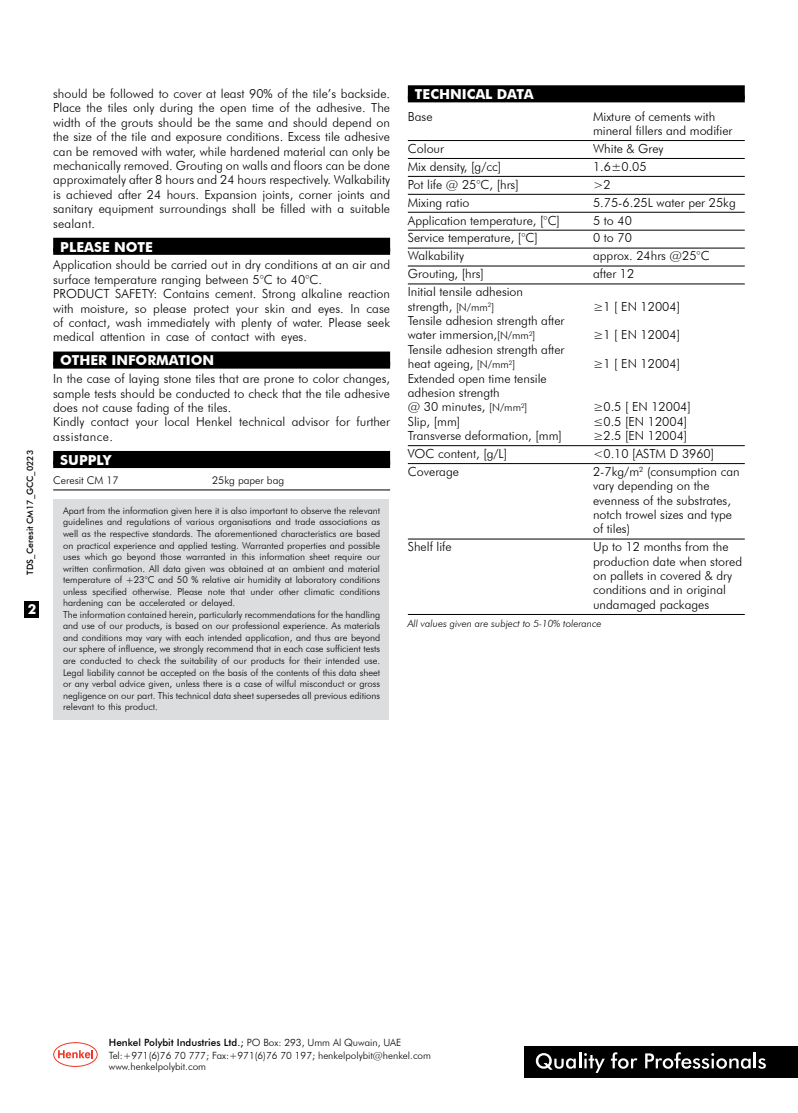
<style>
.page{position:relative;width:798px;height:1113px;background:#fff}
.page>*{position:absolute;margin:0;border:0;box-sizing:border-box;transform-origin:0 0}
.t1{font:700 13.75px "Futura BT";color:#fff}
.t2{font:300 12.5px/14.4px "Futura BT";color:#000}
.t3{font:300 10.62px "Futura BT";color:#000}
.t4{font:300 10px/12.9px "Futura BT";color:#000}
.t5{font:italic 300 10px "Futura BT";color:#000}
.t6{font:300 9.5px/11.5px "Futura BT";color:#000}
.t7{font:500 8.75px "Futura BT";color:#000}
.s1{font-size:10.62px}
.s2{font-weight:500}
</style>
<div class="page">
<div style="left:25px;top:601px;width:14px;height:16px;background:#000"></div>
<div style="left:524px;top:1046px;width:273px;height:31px;background:#000"></div>
<svg style="left:535px;top:1053px;width:40px;height:16px"></svg>
<hr style="left:578px;top:1052px;width:3px;height:16px;background:#fff">
<svg style="left:584px;top:1053px;width:20px;height:20px"></svg>
<svg style="left:610px;top:1052px;width:27px;height:16px"></svg>
<svg style="left:645px;top:1052px;width:120px;height:16px"></svg>
<svg style="left:53px;top:1042px;width:45px;height:25px"></svg>
<div style="left:53px;top:238px;width:337px;height:13px;background:#000"></div>
<div style="left:53px;top:248px;width:337px;height:7px;background:#000"></div>
<div style="left:53px;top:351px;width:337px;height:14px;background:#000"></div>
<div style="left:53px;top:362px;width:337px;height:7px;background:#000"></div>
<div style="left:53px;top:451px;width:337px;height:14px;background:#000"></div>
<div style="left:53px;top:461px;width:337px;height:7px;background:#000"></div>
<hr style="left:53px;top:489px;width:337px;height:1px;background:#000">
<div style="left:407px;top:85px;width:337px;height:14px;background:#000"></div>
<div style="left:407px;top:95px;width:337px;height:7px;background:#000"></div>
<hr style="left:407px;top:140px;width:337px;height:1px;background:#000">
<hr style="left:407px;top:158px;width:337px;height:1px;background:#000">
<hr style="left:407px;top:176px;width:337px;height:1px;background:#000">
<hr style="left:407px;top:194px;width:337px;height:1px;background:#000">
<hr style="left:407px;top:212px;width:337px;height:1px;background:#000">
<hr style="left:407px;top:230px;width:337px;height:1px;background:#000">
<hr style="left:407px;top:248px;width:337px;height:1px;background:#000">
<hr style="left:407px;top:266px;width:337px;height:1px;background:#000">
<hr style="left:407px;top:284px;width:337px;height:1px;background:#000">
<hr style="left:407px;top:445px;width:337px;height:1px;background:#000">
<hr style="left:407px;top:463px;width:337px;height:1px;background:#000">
<hr style="left:407px;top:539px;width:337px;height:1px;background:#000">
<hr style="left:407px;top:614px;width:337px;height:1px;background:#000">
<div style="left:53px;top:499px;width:336px;height:221px;background:#dcddde"></div>
<p class="t7" style="left:25px;top:574px;width:126px;rotate:-90deg">TDS_Ceresit CM17_GCC_0223</p>
<p class="t1" style="left:28px;top:601px;width:10px">2</p>
<p class="t2" style="left:53px;top:86px;width:338px;text-align:justify">should be followed to cover at least 90% of the tile’s backside.<br>Place the tiles only during the open time of the adhesive. The width of the grouts should be the same and should depend on the size of the tile and exposure conditions. Excess tile adhesive can be removed with water, while hardened material can only be mechanically removed. Grouting on walls and floors can be done approximately after 8 hours and 24 hours respectively. Walkability is achieved after 24 hours. Expansion joints, corner joints and sanitary equipment surroundings shall be filled with a suitable sealant.</p>
<p class="t1" style="left:60px;top:238px;width:65px">PLEASE NOT</p>
<p class="t1" style="left:145px;top:238px;width:9px">E</p>
<p class="t2" style="left:53px;top:258px;width:338px">Application should be carried out in dry conditions at an air and surface temperature ranging between 5°C to 40°C.<br>PRODUCT SAFETY: Contains cement. Strong alkaline reaction with moisture, so please protect your skin and eyes. In case of contact, wash immediately with plenty of water. Please seek medical attention in case of contact with eyes.</p>
<p class="t1" style="left:60px;top:352px;width:143px">OTHER INFORMATION</p>
<p class="t2" style="left:53px;top:371px;width:338px">In the case of laying stone tiles that are prone to color changes, sample tests should be conducted to check that the tile adhesive does not cause fading of the tiles.<br>Kindly contact your local Henkel technical advisor for further assistance.</p>
<p class="t1" style="left:60px;top:451px;width:18px">Suppl</p>
<p class="t1" style="left:103px;top:451px;width:10px">y</p>
<p class="t3" style="left:53px;top:474px;width:67px">Ceresit CM 17</p>
<p class="t3" style="left:212px;top:474px;width:74px">25kg paper bag</p>
<p class="t6" style="left:63px;top:504px;width:318px">Apart from the information given here it is also important to observe the relevant guidelines and regulations of various organisations and trade associations as well as the respective standards. The aforementioned characteristics are based on practical experience and applied testing. Warranted properties and possible uses which go beyond those warranted in this information sheet require our written confirmation. All data given was obtained at an ambient and material temperature of +23°C and 50 % relative air humidity at laboratory conditions unless specified otherwise. Please note that under other climatic conditions hardening can be accelerated or delayed.<br>The information contained herein, particularly recommendations for the handling and use of our products, is based on our professional experience. As materials and conditions may vary with each intended application, and thus are beyond our sphere of influence, we strongly recommend that in each case sufficient tests are conducted to check the suitability of our products for their intended use.<br>Legal liability cannot be accepted on the basis of the contents of this data sheet or any verbal advice given, unless there is a case of wilful misconduct or gross negligence on our part. This technical data sheet supersedes all previous editions relevant to this product.</p>
<p class="t1" style="left:415px;top:86px;width:92px">TECHNICAL DATA</p>
<p class="t2" style="left:407px;top:109px;width:26px">Base</p>
<p class="t2" style="left:592px;top:109px;width:141px">Mixture of cements with mineral fillers and modifier</p>
<p class="t2" style="left:407px;top:141px;width:38px">Colour</p>
<p class="t2" style="left:592px;top:141px;width:72px">White &amp; Grey</p>
<p class="t2" style="left:407px;top:159px;width:95px">Mix density, [g/cc]</p>
<p class="t2" style="left:592px;top:159px;width:55px">1.6±0.05</p>
<p class="t2" style="left:407px;top:177px;width:112px">Pot life @ 25°C, [hrs]</p>
<p class="t2" style="left:592px;top:177px;width:19px">&gt;2</p>
<p class="t2" style="left:407px;top:195px;width:63px">Mixing ratio</p>
<p class="t2" style="left:592px;top:195px;width:144px">5.75-6.25L water per 25kg</p>
<p class="t2" style="left:407px;top:213px;width:154px">Application temperature, [°C]</p>
<p class="t2" style="left:592px;top:213px;width:40px">5 to 40</p>
<p class="t2" style="left:407px;top:231px;width:131px">Service temperature, [°C]</p>
<p class="t2" style="left:592px;top:231px;width:40px">0 to 70</p>
<p class="t2" style="left:407px;top:249px;width:58px">Walkability</p>
<p class="t2" style="left:592px;top:249px;width:118px">approx. 24hrs @25°C</p>
<p class="t2" style="left:407px;top:266px;width:77px">Grouting, [hrs]</p>
<p class="t2" style="left:592px;top:266px;width:43px">after 12</p>
<p class="t2" style="left:407px;top:284px;width:117px">Initial tensile adhesion strength, <span class="s1">[N/mm</span><sup>2</sup><span class="s1">]</span></p>
<p class="t2" style="left:592px;top:299px;width:88px">≥1 [ EN 12004]</p>
<p class="t2" style="left:407px;top:313px;width:158px">Tensile adhesion strength after water immersion,<span class="s1">[N/mm</span><sup>2</sup><span class="s1">]</span></p>
<p class="t2" style="left:407px;top:342px;width:158px">Tensile adhesion strength after heat ageing, <span class="s1">[N/mm</span><sup>2</sup><span class="s1">]</span></p>
<p class="t2" style="left:407px;top:371px;width:140px">Extended open time tensile adhesion strength<br>@ 30 minutes, <span class="s1">[N/mm</span><sup>2</sup><span class="s1">]</span></p>
<p class="t2" style="left:592px;top:328px;width:88px">≥1 [ EN 12004]</p>
<p class="t2" style="left:592px;top:356px;width:88px">≥1 [ EN 12004]</p>
<p class="t2" style="left:592px;top:399px;width:99px">≥0.5 [ EN 12004]</p>
<p class="t2" style="left:407px;top:414px;width:54px">Slip, [mm]</p>
<p class="t2" style="left:592px;top:414px;width:96px">≤0.5 [EN 12004]</p>
<p class="t2" style="left:407px;top:428px;width:155px">Transverse deformation, [mm]</p>
<p class="t2" style="left:592px;top:428px;width:96px">≥2.5 [EN 12004]</p>
<p class="t2" style="left:407px;top:446px;width:101px">VOC content, [g/L]</p>
<p class="t2" style="left:592px;top:446px;width:123px">&lt;0.10 [ASTM D 3960]</p>
<p class="t2" style="left:407px;top:464px;width:53px">Coverage</p>
<p class="t2" style="left:592px;top:464px;width:148px">2-7kg/m<sup>2</sup> (consumption can vary depending on the evenness of the substrates, notch trowel sizes and type of tiles)</p>
<p class="t2" style="left:407px;top:539px;width:45px">Shelf life</p>
<p class="t2" style="left:592px;top:539px;width:150px">Up to 12 months from the production date when stored on pallets in covered &amp; dry conditions and in original undamaged packages</p>
<p class="t5" style="left:407px;top:617px;width:195px">All values given are subject to 5-10% tolerance</p>
<p class="t4" style="left:109px;top:1036px;width:323px"><span class="s2">Henkel Polybit Industries Ltd.;</span> PO Box: 293, Umm Al Quwain, UAE<br>Tel:+971(6)76 70 777; Fax:+971(6)76 70 197; henkelpolybit@henkel.com</p>
<p class="t4" style="left:109px;top:1060px;width:99px">www.henkelpolybit.com</p>
</div>
